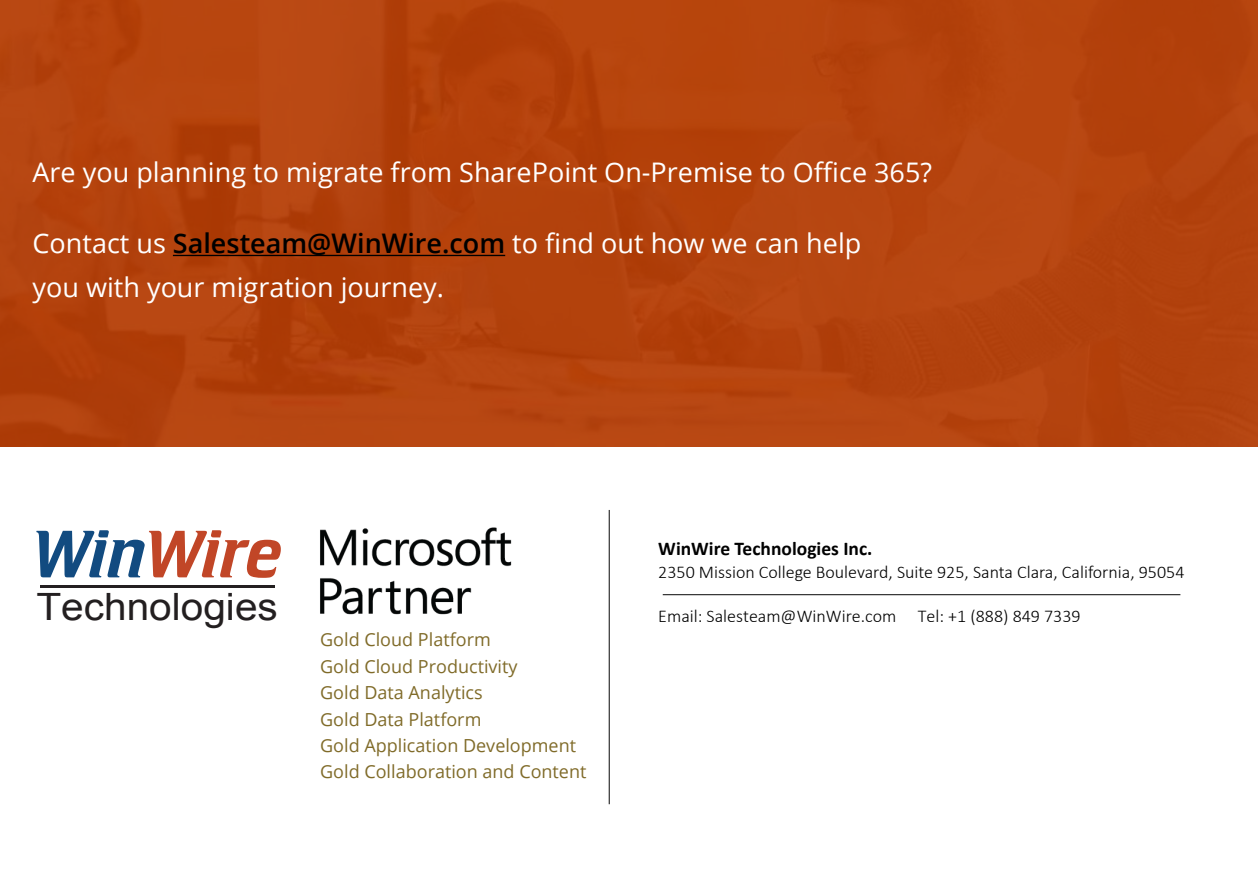
<style>
.page{position:relative;width:1259px;height:893px;background:#fff}
.page>*{position:absolute;margin:0;border:0;box-sizing:border-box;transform-origin:0 0}
.t1{font:37.65px "Arial";color:#231f20;scale:1.08 1}
.t2{font:27px/43.2px "Open Sans";color:#fff}
.t3{font:700 19.5px "Calibri";color:#010101}
.t4{font:18px/26.4px "Open Sans";color:#806b29}
.t5{font:300 18px "Calibri";color:#010101}
.t6{font:300 18px "Calibri";color:#000}
.s1{font-weight:600;color:#000}
</style>
<div class="page">
<div style="left:0;top:0;width:1258px;height:446px;background:#b5440e"></div>
<hr style="left:173px;top:255px;width:332px;height:1px;background:#000">
<svg style="left:36px;top:530px;width:245px;height:48px"></svg>
<hr style="left:40px;top:585px;width:234px;height:2px;background:#231f20">
<hr style="left:663px;top:594px;width:517px;height:1px;background:#070707">
<hr style="left:609px;top:510px;width:1px;height:294px;background:#070707">
<img style="left:320px;top:527px;width:192px;height:88px">
<p class="t2" style="left:33px;top:150px;width:901px">Are you planning to migrate from SharePoint On-Premise to Office 365?</p>
<p class="t2" style="left:33px;top:221px;width:830px">Contact us <span class="s1">Salesteam@WinWire.com</span> to find out how we can help you with your migration journey.</p>
<p class="t3" style="left:658px;top:534px;width:216px">WinWire Technologies Inc.</p>
<h1 class="t1" style="left:36px;top:580px;width:225px">Technologies</h1>
<p class="t4" style="left:320px;top:626px;width:268px">Gold Cloud Platform<br>Gold Cloud Productivity<br>Gold Data Analytics<br>Gold Data Platform<br>Gold Application Development<br>Gold Collaboration and Content</p>
<p class="t5" style="left:658px;top:561px;width:527px">2350 Mission College Boulevard, Suite 925, Santa Clara, California, 95054</p>
<p class="t6" style="left:658px;top:605px;width:424px">Email: Salesteam@WinWire.com Tel: +1 (888) 849 7339</p>
</div>
